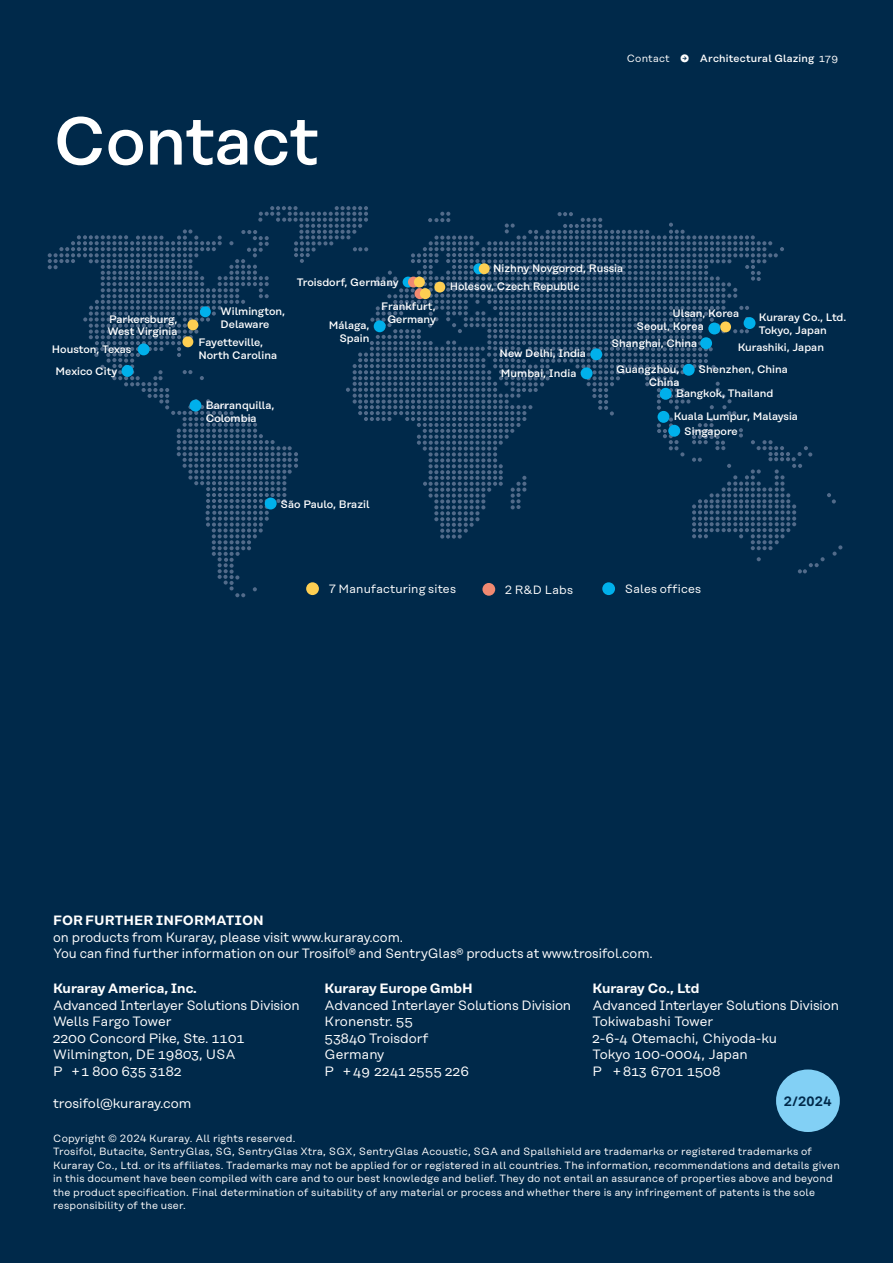
<style>
.page{position:relative;width:893px;height:1263px;background:#00294a}
.page>*{position:absolute;margin:0;border:0;box-sizing:border-box;transform-origin:0 0}
.t1{font:500 67.5px "Rational Text";letter-spacing:-.015em;color:#fff}
.Copy_norm{font:13.5px/16.5px "Rational Text";letter-spacing:-.01em;color:#fff}
.Subhead_new{font:13.5px "Rational Text";color:#fff}
.Copy_norm-2{font:600 13.5px "Rational Text";color:#fff}
.Subhead_new-2{font:600 13.5px "Rational Text";letter-spacing:-.02em;color:#fff}
.t2{font:600 13.5px "Rational Text";color:#00294a}
.t3{font:12px "Rational Text";letter-spacing:.015em;color:#fff}
.t4{font:500 10.8px/13px "Rational Text";color:#fff}
.Subhead_new-3{font:10.5px/13.5px "Rational Text";letter-spacing:.02em;color:#fff}
.t5{font:500 10.5px "Rational Text";letter-spacing:.02em;color:#fff}
.s1{font-weight:400}
.s2{font-weight:600}
</style>
<div class="page">
<svg style="left:48px;top:206px;width:794px;height:391px"></svg>
<div style="left:182px;top:336px;width:11px;height:11px;background:#fecf52;border-radius:50%"></div>
<div style="left:434px;top:282px;width:11px;height:11px;background:#fecf52;border-radius:50%"></div>
<div style="left:720px;top:321px;width:11px;height:11px;background:#fecf52;border-radius:50%"></div>
<div style="left:138px;top:343px;width:12px;height:12px;background:#00b0eb;border-radius:50%"></div>
<div style="left:708px;top:323px;width:12px;height:11px;background:#00b0eb;border-radius:50%"></div>
<div style="left:590px;top:348px;width:12px;height:12px;background:#00b0eb;border-radius:50%"></div>
<div style="left:700px;top:337px;width:12px;height:12px;background:#00b0eb;border-radius:50%"></div>
<div style="left:660px;top:388px;width:12px;height:12px;background:#00b0eb;border-radius:50%"></div>
<div style="left:668px;top:425px;width:12px;height:12px;background:#00b0eb;border-radius:50%"></div>
<div style="left:683px;top:364px;width:12px;height:12px;background:#00b0eb;border-radius:50%"></div>
<div style="left:265px;top:498px;width:12px;height:11px;background:#00b0eb;border-radius:50%"></div>
<div style="left:581px;top:367px;width:12px;height:12px;background:#00b0eb;border-radius:50%"></div>
<div style="left:658px;top:411px;width:11px;height:12px;background:#00b0eb;border-radius:50%"></div>
<div style="left:122px;top:365px;width:11px;height:12px;background:#00b0eb;border-radius:50%"></div>
<div style="left:190px;top:400px;width:11px;height:12px;background:#00b0eb;border-radius:50%"></div>
<div style="left:744px;top:317px;width:11px;height:12px;background:#00b0eb;border-radius:50%"></div>
<div style="left:187px;top:319px;width:11px;height:11px;background:#fecf52;border-radius:50%"></div>
<div style="left:200px;top:306px;width:11px;height:11px;background:#00b0eb;border-radius:50%"></div>
<svg style="left:473px;top:263px;width:11px;height:11px"></svg>
<div style="left:479px;top:263px;width:11px;height:11px;background:#fecf52;border-radius:50%"></div>
<div style="left:403px;top:277px;width:11px;height:10px;background:#00b0eb;border-radius:50%"></div>
<div style="left:408px;top:277px;width:11px;height:10px;background:#f18971;border-radius:50%"></div>
<div style="left:414px;top:277px;width:11px;height:10px;background:#fecf52;border-radius:50%"></div>
<svg style="left:414px;top:288px;width:11px;height:11px"></svg>
<div style="left:420px;top:288px;width:11px;height:11px;background:#fecf52;border-radius:50%"></div>
<div style="left:374px;top:320px;width:12px;height:12px;background:#00b0eb;border-radius:50%"></div>
<div style="left:306px;top:582px;width:13px;height:13px;background:#fecf52;border-radius:50%"></div>
<div style="left:482px;top:583px;width:13px;height:13px;background:#f18971;border-radius:50%"></div>
<div style="left:602px;top:582px;width:13px;height:13px;background:#00b0eb;border-radius:50%"></div>
<div style="left:776px;top:1069px;width:64px;height:63px;background:#82d0f5;border-radius:50%"></div>
<p class="t1" style="left:53px;top:102px;width:267px">Contact</p>
<p class="Subhead_new-3" style="left:627px;top:51px;width:45px">Contact</p>
<p class="t5" style="left:700px;top:52px;width:140px">Architectural Glazing <span class="s1">179</span></p>
<p class="t4" style="left:493px;top:262px;width:132px">Nizhny Novgorod, Russia</p>
<p class="t4" style="left:297px;top:275px;width:103px">Troisdorf, Germany</p>
<p class="t4" style="left:450px;top:280px;width:131px">Holesov, Czech Republic</p>
<p class="t4" style="left:107px;top:312px;width:71px">Parkersburg,<br>West Virginia</p>
<p class="t4" style="left:52px;top:342px;width:81px">Houston, Texas</p>
<p class="t4" style="left:221px;top:304px;width:66px">Wilmington,<br>Delaware</p>
<p class="t4" style="left:198px;top:335px;width:80px">Fayetteville,<br>North Carolina</p>
<p class="t4" style="left:329px;top:318px;width:42px;text-align:right">Málaga,<br>Spain</p>
<p class="t4" style="left:381px;top:299px;width:56px;text-align:right">Frankfurt,<br>Germany</p>
<p class="t4" style="left:500px;top:346px;width:88px">New Delhi, India</p>
<p class="t4" style="left:672px;top:307px;width:68px">Ulsan, Korea</p>
<p class="t4" style="left:637px;top:320px;width:69px">Seoul, Korea</p>
<p class="t4" style="left:759px;top:310px;width:89px">Kuraray Co., Ltd.<br>Tokyo, Japan</p>
<p class="t4" style="left:612px;top:337px;width:87px">Shanghai, China</p>
<p class="t4" style="left:738px;top:340px;width:88px">Kurashiki, Japan</p>
<p class="t4" style="left:56px;top:364px;width:63px">Mexico City</p>
<p class="t4" style="left:501px;top:366px;width:77px">Mumbai, India</p>
<p class="t4" style="left:616px;top:362px;width:65px;text-align:right">Guangzhou,<br>China</p>
<p class="t4" style="left:699px;top:362px;width:91px">Shenzhen, China</p>
<p class="t4" style="left:206px;top:398px;width:70px">Barranquilla,<br>Colombia</p>
<p class="t4" style="left:676px;top:387px;width:99px">Bangkok, Thailand</p>
<p class="t4" style="left:674px;top:410px;width:126px">Kuala Lumpur, Malaysia</p>
<p class="t4" style="left:684px;top:424px;width:55px">Singapore</p>
<p class="t4" style="left:281px;top:497px;width:91px">São Paulo, Brazil</p>
<p class="t3" style="left:329px;top:582px;width:129px">7 Manufacturing sites</p>
<p class="t3" style="left:505px;top:583px;width:70px">2 R&amp;D Labs</p>
<p class="t3" style="left:625px;top:582px;width:78px">Sales offices</p>
<p class="Copy_norm" style="left:53px;top:912px;width:352px"><span class="s2">FOR FURTHER INFORMATION<br></span>on products from Kuraray, please visit www.kuraray.com.</p>
<p class="Copy_norm" style="left:53px;top:945px;width:601px">You can find further information on our Trosifol® and SentryGlas® products at www.trosifol.com.</p>
<p class="Copy_norm-2" style="left:53px;top:980px;width:145px">Kuraray America, Inc.</p>
<p class="Copy_norm" style="left:53px;top:996px;width:248px">Advanced Interlayer Solutions Division</p>
<p class="Copy_norm" style="left:53px;top:1013px;width:120px">Wells Fargo Tower</p>
<p class="Copy_norm" style="left:53px;top:1029px;width:193px">2200 Concord Pike, Ste. 1101</p>
<p class="Copy_norm" style="left:53px;top:1046px;width:184px">Wilmington, DE 19803, USA</p>
<p class="Copy_norm" style="left:53px;top:1062px;width:130px">P + 1 800 635 3182</p>
<p class="Subhead_new" style="left:53px;top:1095px;width:140px">trosifol@kuraray.com</p>
<p class="Copy_norm-2" style="left:325px;top:980px;width:150px">Kuraray Europe GmbH</p>
<p class="Copy_norm" style="left:325px;top:996px;width:248px">Advanced Interlayer Solutions Division</p>
<p class="Copy_norm" style="left:325px;top:1013px;width:90px">Kronenstr. 55</p>
<p class="Copy_norm" style="left:325px;top:1029px;width:105px">53840 Troisdorf</p>
<p class="Copy_norm" style="left:325px;top:1046px;width:61px">Germany</p>
<p class="Copy_norm" style="left:325px;top:1062px;width:146px">P + 49 2241 2555 226</p>
<p class="Subhead_new-2" style="left:593px;top:980px;width:108px">Kuraray Co., Ltd</p>
<p class="Copy_norm" style="left:593px;top:997px;width:248px">Advanced Interlayer Solutions Division</p>
<p class="Subhead_new" style="left:593px;top:1014px;width:122px">Tokiwabashi Tower</p>
<p class="Subhead_new" style="left:593px;top:1030px;width:186px">2-6-4 Otemachi, Chiyoda-ku</p>
<p class="Subhead_new" style="left:593px;top:1047px;width:157px">Tokyo 100-0004, Japan</p>
<p class="Subhead_new" style="left:593px;top:1063px;width:130px">P + 813 6701 1508</p>
<p class="t2" style="left:784px;top:1093px;width:49px">2/2024</p>
<p class="Subhead_new-3" style="left:53px;top:1131px;width:244px">Copyright © 2024 Kuraray. All rights reserved.</p>
<p class="Subhead_new-3" style="left:53px;top:1145px;width:788px">Trosifol, Butacite, SentryGlas, SG, SentryGlas Xtra, SGX, SentryGlas Acoustic, SGA and Spallshield are trademarks or registered trademarks of Kuraray Co., Ltd. or its affiliates. Trademarks may not be applied for or registered in all countries. The information, recommendations and details given in this document have been compiled with care and to our best knowledge and belief. They do not entail an assurance of properties above and beyond the product specification. Final determination of suitability of any material or process and whether there is any infringement of patents is the sole responsibility of the user.</p>
</div>
